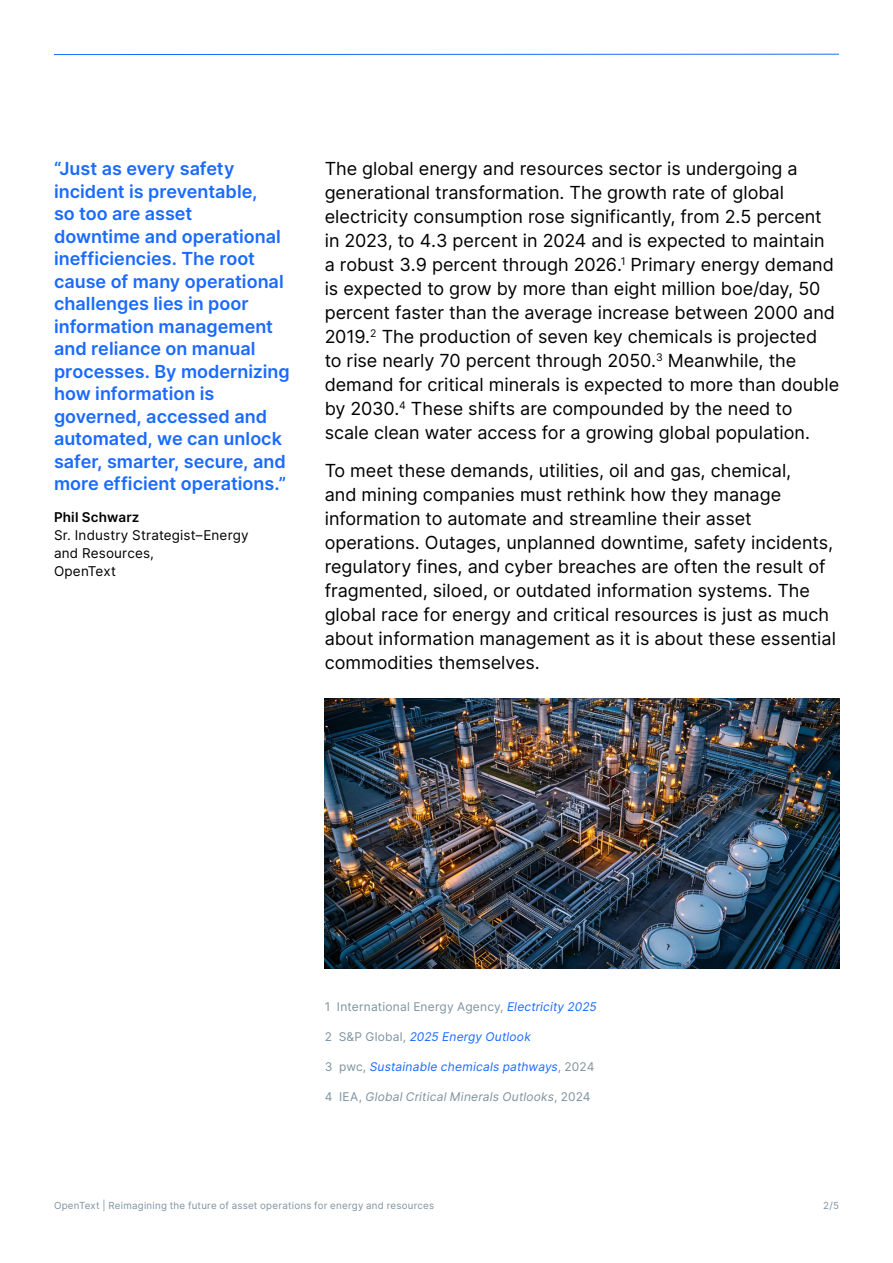
<style>
.page{position:relative;width:893px;height:1263px;background:#fff}
.page>*{position:absolute;margin:0;border:0;box-sizing:border-box;transform-origin:0 0}
.Intro{font:18px/24px "Inter";color:#000}
.Pull_Quote{font:600 18px/22.5px "Inter";color:#1a6aff}
.Body{font:13.5px/18px "Inter";letter-spacing:.01em;color:#000}
.Footnote{font:italic 12px "Inter";letter-spacing:.015em;color:#1a6aff}
.Footnote-2{font:12px "Inter";letter-spacing:.015em;color:#7e929f}
.Footnote-3{font:italic 12px "Inter";letter-spacing:.02em;color:#7e929f}
.t1{font:9.75px "Inter";letter-spacing:.025em;color:#7e929f}
.s1{font-weight:600}
.s2{font-style:italic;color:#1a6aff}
.s3{font-style:normal;color:#7e929f}
.s4{font-style:normal}
</style>
<div class="page">
<hr style="left:54px;top:54px;width:785px;height:1px;background:#1a6aff">
<img style="left:325px;top:698px;width:514px;height:270px">
<p class="Pull_Quote" style="left:54px;top:157px;width:237px">“Just as every safety incident is preventable,<br>so too are asset<br>downtime and operational inefficiencies. The root cause of many operational challenges lies in poor information management and reliance on manual processes. By modernizing how information is governed, accessed and automated, we can unlock safer, smarter, secure, and more efficient operations.”</p>
<p class="Body" style="left:54px;top:507px;width:196px"><span class="s1">Phil Schwarz<br></span>Sr. Industry Strategist–Energy and Resources,<br>OpenText</p>
<p class="Intro" style="left:325px;top:156px;width:516px">The global energy and resources sector is undergoing a generational transformation. The growth rate of global electricity consumption rose significantly, from 2.5 percent in 2023, to 4.3 percent in 2024 and is expected to maintain a robust 3.9 percent through 2026.<sup>1</sup> Primary energy demand is expected to grow by more than eight million boe/day, 50 percent faster than the average increase between 2000 and 2019.<sup>2</sup> The production of seven key chemicals is projected<br>to rise nearly 70 percent through 2050.<sup>3</sup> Meanwhile, the demand for critical minerals is expected to more than double by 2030.<sup>4</sup> These shifts are compounded by the need to scale clean water access for a growing global population.</p>
<p class="Intro" style="left:325px;top:458px;width:513px">To meet these demands, utilities, oil and gas, chemical,<br>and mining companies must rethink how they manage information to automate and streamline their asset operations. Outages, unplanned downtime, safety incidents, regulatory fines, and cyber breaches are often the result of fragmented, siloed, or outdated information systems. The global race for energy and critical resources is just as much about information management as it is about these essential commodities themselves.</p>
<p class="Footnote-2" style="left:325px;top:998px;width:274px">1 International Energy Agency, <span class="s2">Electricity 2025</span></p>
<p class="Footnote" style="left:325px;top:1028px;width:208px"><span class="s3">2 S&amp;P Global,</span> 2025 Energy Outlook</p>
<p class="Footnote" style="left:325px;top:1058px;width:271px"><span class="s3">3 pwc,</span> Sustainable chemicals pathways<span class="s3">, 2024</span></p>
<p class="Footnote-3" style="left:325px;top:1088px;width:267px"><span class="s4">4 IEA,</span> Global Critical Minerals Outlooks<span class="s4">, 2024</span></p>
<p class="t1" style="left:54px;top:1198px;width:382px">OpenText | Reimagining the future of asset operations for energy and resources</p>
<p class="t1" style="left:823px;top:1198px;width:17px">2/5</p>
</div>
